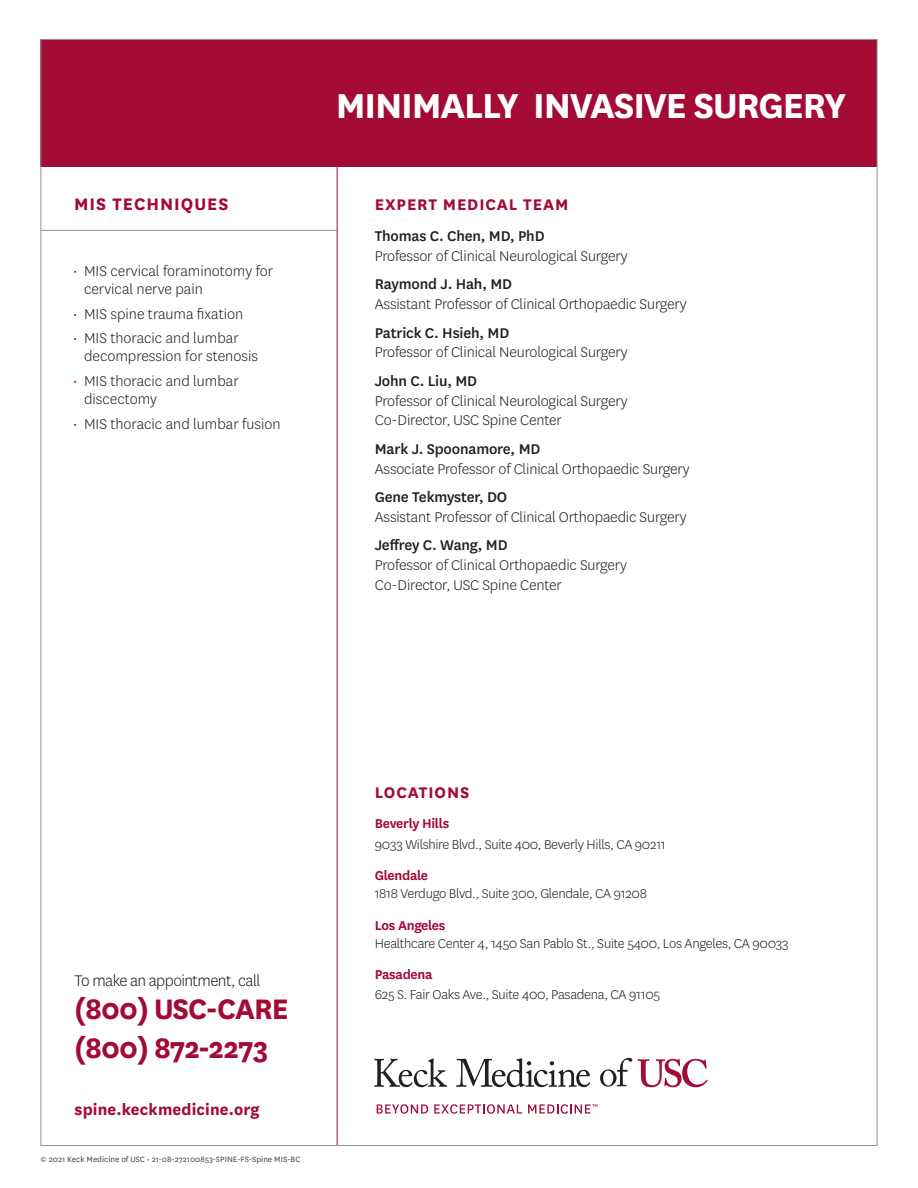
<style>
.page{position:relative;width:918px;height:1188px;background:#fff}
.page>*{position:absolute;margin:0;border:0;box-sizing:border-box;transform-origin:0 0}
.t1{font:700 40.5px "National";letter-spacing:-.03em;color:#fff}
.t2{font:700 33px "National";letter-spacing:-.03em;color:#a30a34}
.t3{font:700 19.5px "National";letter-spacing:.05em;color:#a30a34}
.subheads{font:700 18px "National";letter-spacing:.04em;color:#a30a34}
.t4{font:300 18px "National";letter-spacing:-.03em;color:#231f20}
.subheads-2{font:700 18px "National";letter-spacing:.01em;color:#a30a34}
.main_body_copy{font:300 16.5px/19.8px "National";letter-spacing:-.01em;color:#231f20}
.t5{font:300 15px/18px "National";letter-spacing:-.02em;color:#231f20}
.t6{font:600 15px "National";letter-spacing:-.02em;color:#a30a34}
.t7{font:9px "National";color:#57585a}
.s1{color:#a30a34}
.s2{font-weight:500}
.s3{font-weight:600;color:#a30a34}
</style>
<div class="page">
<div style="left:40px;top:39px;width:838px;height:128px;background:#a30a34"></div>
<hr style="left:40px;top:1145px;width:838px;height:1px;background:#939598">
<hr style="left:41px;top:230px;width:296px;height:1px;background:#939598">
<hr style="left:337px;top:40px;width:1px;height:1105px;background:#a30a34">
<hr style="left:40px;top:39px;width:1px;height:1107px;background:#939598">
<hr style="left:40px;top:39px;width:838px;height:1px;background:#939598">
<hr style="left:877px;top:39px;width:1px;height:1107px;background:#939598">
<svg style="left:638px;top:1059px;width:70px;height:28px"></svg>
<svg style="left:374px;top:1058px;width:73px;height:29px"></svg>
<svg style="left:456px;top:1058px;width:134px;height:29px"></svg>
<svg style="left:600px;top:1058px;width:32px;height:29px"></svg>
<svg style="left:377px;top:1104px;width:51px;height:10px"></svg>
<svg style="left:434px;top:1104px;width:88px;height:10px"></svg>
<svg style="left:528px;top:1104px;width:69px;height:10px"></svg>
<p class="t3" style="left:74px;top:190px;width:156px">MIS TECHNIQUES</p>
<p class="main_body_copy" style="left:84px;top:261px;width:191px;line-height:18px;text-indent:-11px"><span class="s1">•</span> MIS cervical foraminotomy for cervical nerve pain</p>
<p class="main_body_copy" style="left:73px;top:303px;width:172px"><span class="s1">•</span> MIS spine trauma fixation</p>
<p class="main_body_copy" style="left:84px;top:329px;width:176px;line-height:18px;text-indent:-11px"><span class="s1">•</span> MIS thoracic and lumbar decompression for stenosis</p>
<p class="main_body_copy" style="left:84px;top:372px;width:156px;line-height:18px;text-indent:-11px"><span class="s1">•</span> MIS thoracic and lumbar discectomy</p>
<p class="main_body_copy" style="left:73px;top:414px;width:209px"><span class="s1">•</span> MIS thoracic and lumbar fusion</p>
<p class="t1" style="left:336px;top:77px;width:512px">MINIMALLY INVASIVE SURGERY</p>
<p class="subheads" style="left:375px;top:191px;width:195px">EXPERT MEDICAL TEAM</p>
<p class="main_body_copy" style="left:375px;top:226px;width:254px"><span class="s2">Thomas C. Chen, MD, PhD<br></span>Professor of Clinical Neurological Surgery</p>
<p class="main_body_copy" style="left:375px;top:274px;width:313px"><span class="s2">Raymond J. Hah, MD<br></span>Assistant Professor of Clinical Orthopaedic Surgery</p>
<p class="main_body_copy" style="left:375px;top:322px;width:254px"><span class="s2">Patrick C. Hsieh, MD<br></span>Professor of Clinical Neurological Surgery</p>
<p class="main_body_copy" style="left:375px;top:370px;width:254px"><span class="s2">John C. Liu, MD<br></span>Professor of Clinical Neurological Surgery<br>Co-Director, USC Spine Center</p>
<p class="main_body_copy" style="left:375px;top:438px;width:316px"><span class="s2">Mark J. Spoonamore, MD<br></span>Associate Professor of Clinical Orthopaedic Surgery</p>
<p class="main_body_copy" style="left:375px;top:487px;width:313px"><span class="s2">Gene Tekmyster, DO<br></span>Assistant Professor of Clinical Orthopaedic Surgery</p>
<p class="main_body_copy" style="left:375px;top:535px;width:254px"><span class="s2">Jeffrey C. Wang, MD<br></span>Professor of Clinical Orthopaedic Surgery<br>Co-Director, USC Spine Center</p>
<p class="t4" style="left:75px;top:969px;width:187px">To make an appointment, call</p>
<p class="t2" style="left:75px;top:985px;width:216px">(800) USC-CARE</p>
<p class="t2" style="left:75px;top:1025px;width:196px">(800) 872-2273</p>
<p class="subheads-2" style="left:75px;top:1096px;width:186px">spine.keckmedicine.org</p>
<p class="t7" style="left:40px;top:1153px;width:261px">© 2021 Keck Medicine of USC • 21-08-272100853-SPINE-FS-Spine MIS-BC</p>
<p class="subheads" style="left:375px;top:780px;width:96px">LOCATIONS</p>
<p class="t6" style="left:375px;top:813px;width:76px">Beverly Hills</p>
<p class="t5" style="left:375px;top:835px;width:292px">9033 Wilshire Blvd., Suite 400, Beverly Hills, CA 90211</p>
<p class="t6" style="left:375px;top:865px;width:55px">Glendale</p>
<p class="t5" style="left:375px;top:884px;width:274px">1818 Verdugo Blvd., Suite 300, Glendale, CA 91208</p>
<p class="t5" style="left:375px;top:916px;width:415px"><span class="s3">Los Angeles<br></span>Healthcare Center 4, 1450 San Pablo St., Suite 5400, Los Angeles, CA 90033</p>
<p class="t6" style="left:375px;top:964px;width:59px">Pasadena</p>
<p class="t5" style="left:375px;top:985px;width:287px">625 S. Fair Oaks Ave., Suite 400, Pasadena, CA 91105</p>
</div>
